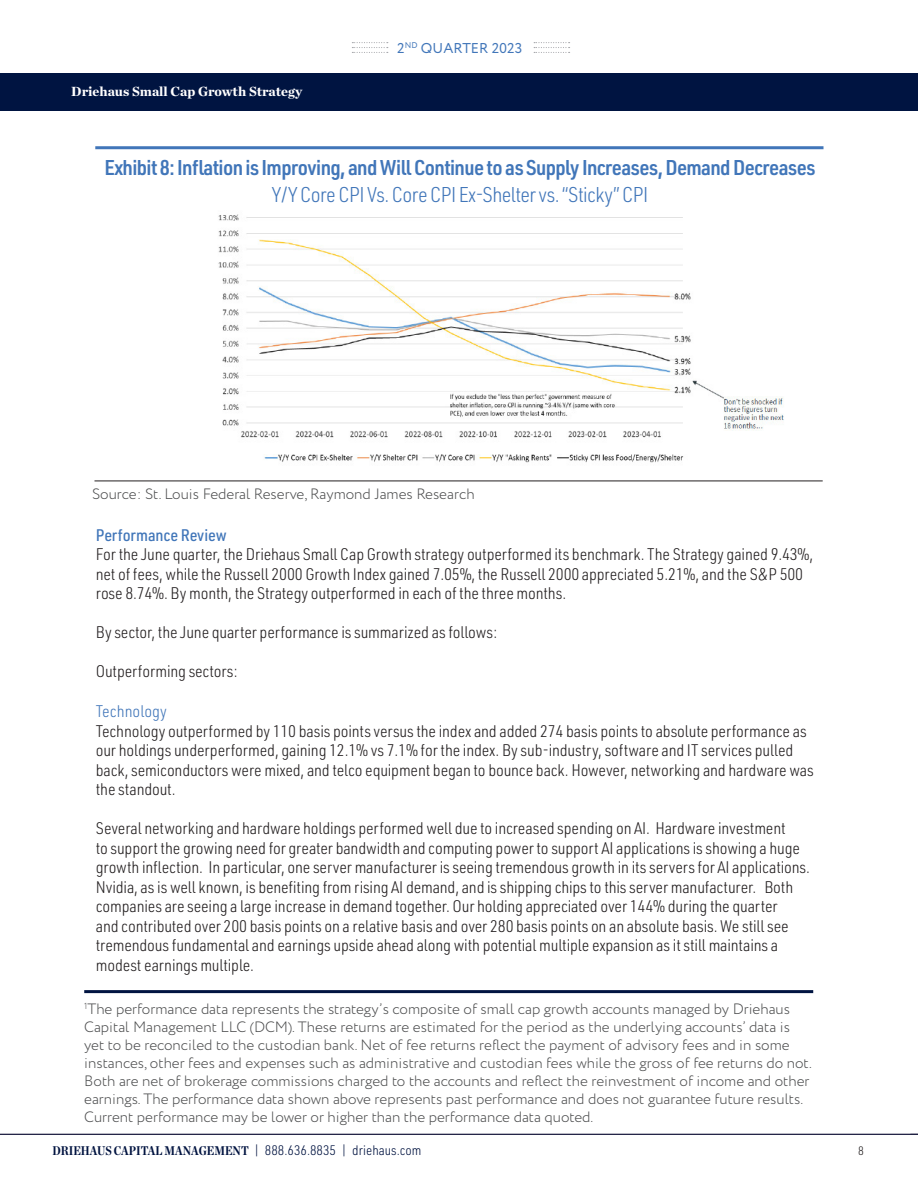
<style>
.page{position:relative;width:918px;height:1188px;background:#fff}
.page>*{position:absolute;margin:0;border:0;box-sizing:border-box;transform-origin:0 0}
.t1{font:600 21px "URWDIN Semi Cond";letter-spacing:-.03em;color:#4176b9}
.t2{font:300 21px "URWDIN Semi Cond";letter-spacing:-.03em;color:#4176b9}
.t3{font:300 16.5px/19.5px "URWDIN Semi Cond";letter-spacing:-.01em;color:#231f20}
.t4{font:500 16.5px "URWDIN Semi Cond";letter-spacing:-.01em;color:#4176b9}
.t5{font:300 16.5px "URWDIN Semi Cond";color:#4176b9}
.t6{font:300 15px/18px "Circe";color:#4b4c4d}
.t7{font:14.25px "Circe";letter-spacing:.01em;color:#4176b9}
.t8{font:300 13.5px "URWDIN Semi Cond";color:#001340}
.t9{font:900 13.5px "Chronicle Deck";color:#fff}
.t10{font:300 12px "URWDIN Semi Cond";color:#231f20}
.s1{font-family:"Chronicle Deck Cond";font-weight:700;font-size:12.75px}
</style>
<div class="page">
<svg style="left:352px;top:42px;width:36px;height:11px"></svg>
<svg style="left:534px;top:42px;width:36px;height:11px"></svg>
<hr style="left:0;top:1134px;width:918px;height:1px;background:#1f2043">
<div style="left:1px;top:73px;width:917px;height:38px;background:#001441"></div>
<hr style="left:95px;top:146px;width:729px;height:3px;background:#4176b9">
<img style="left:218px;top:214px;width:566px;height:249px">
<hr style="left:94px;top:481px;width:729px;height:1px;background:#231f20">
<hr style="left:84px;top:990px;width:729px;height:3px;background:#001441">
<p class="t9" style="left:71px;top:80px;width:232px">Driehaus Small Cap Growth Strategy</p>
<p class="t7" style="left:397px;top:39px;width:127px">2<sup>ND</sup> QUARTER 2023</p>
<p class="t1" style="left:105px;top:153px;width:712px">Exhibit 8: Inflation is Improving, and Will Continue to as Supply Increases, Demand Decreases</p>
<p class="t2" style="left:272px;top:181px;width:378px">Y/Y Core CPI Vs. Core CPI Ex-Shelter vs. “Sticky” CPI</p>
<p class="t6" style="left:92px;top:485px;width:384px">Source: St. Louis Federal Reserve, Raymond James Research</p>
<p class="t4" style="left:96px;top:524px;width:132px">Performance Review</p>
<p class="t3" style="left:96px;top:544px;width:719px">For the June quarter, the Driehaus Small Cap Growth strategy outperformed its benchmark. The Strategy gained 9.43%, net of fees, while the Russell 2000 Growth Index gained 7.05%, the Russell 2000 appreciated 5.21%, and the S&amp;P 500 rose 8.74%. By month, the Strategy outperformed in each of the three months.</p>
<p class="t3" style="left:96px;top:622px;width:403px">By sector, the June quarter performance is summarized as follows:</p>
<p class="t3" style="left:96px;top:661px;width:143px">Outperforming sectors:</p>
<p class="t5" style="left:96px;top:700px;width:73px">Technology</p>
<p class="t3" style="left:96px;top:721px;width:720px">Technology outperformed by 110 basis points versus the index and added 274 basis points to absolute performance as our holdings underperformed, gaining 12.1% vs 7.1% for the index. By sub-industry, software and IT services pulled back, semiconductors were mixed, and telco equipment began to bounce back. However, networking and hardware was the standout.</p>
<p class="t3" style="left:96px;top:818px;width:716px">Several networking and hardware holdings performed well due to increased spending on AI. Hardware investment<br>to support the growing need for greater bandwidth and computing power to support AI applications is showing a huge growth inflection. In particular, one server manufacturer is seeing tremendous growth in its servers for AI applications.<br>Nvidia, as is well known, is benefiting from rising AI demand, and is shipping chips to this server manufacturer. Both companies are seeing a large increase in demand together. Our holding appreciated over 144% during the quarter<br>and contributed over 200 basis points on a relative basis and over 280 basis points on an absolute basis. We still see tremendous fundamental and earnings upside ahead along with potential multiple expansion as it still maintains a modest earnings multiple.</p>
<p class="t6" style="left:84px;top:1000px;width:729px"><sup>1</sup>The performance data represents the strategy’s composite of small cap growth accounts managed by Driehaus Capital Management LLC (DCM). These returns are estimated for the period as the underlying accounts’ data is yet to be reconciled to the custodian bank. Net of fee returns reflect the payment of advisory fees and in some instances, other fees and expenses such as administrative and custodian fees while the gross of fee returns do not.<br>Both are net of brokerage commissions charged to the accounts and reflect the reinvestment of income and other earnings. The performance data shown above represents past performance and does not guarantee future results.<br>Current performance may be lower or higher than the performance data quoted.</p>
<p class="t8" style="left:52px;top:1142px;width:371px"><span class="s1">DRIEHAUS CAPITAL MANAGEMENT</span> | 888.636.8835 | driehaus.com</p>
<p class="t10" style="left:858px;top:1143px;width:7px">8</p>
</div>
